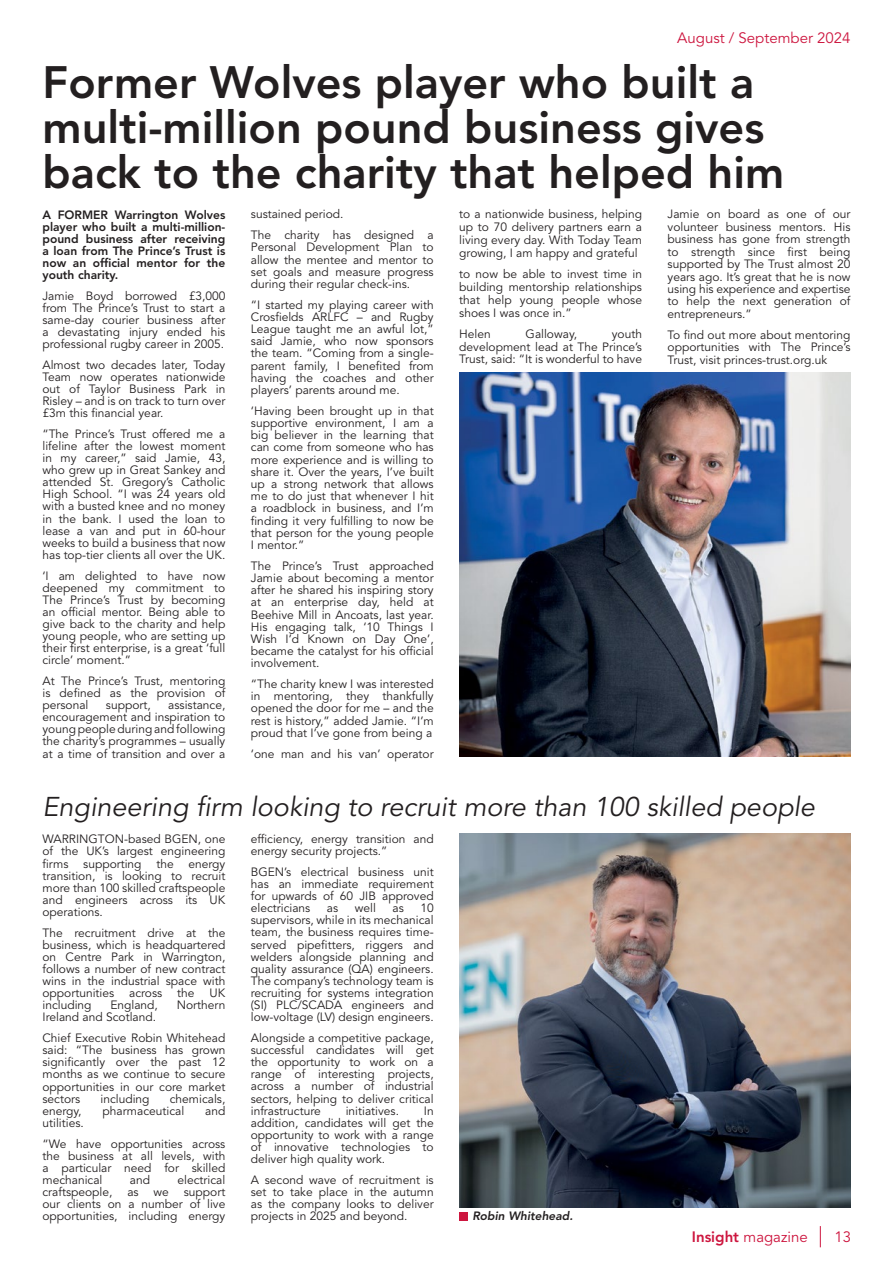
<style>
.page{position:relative;width:893px;height:1263px;background:#fff}
.page>*{position:absolute;margin:0;border:0;box-sizing:border-box;transform-origin:0 0}
.t1{font:800 45px/45px "Avenir LT Std";color:#231f20}
.t2{font:italic 27px "Avenir LT Std";color:#231f20}
.t3{font:15px "Avenir LT Std";color:#cd163f}
.t4{font:12px/12.1px "Avenir LT Std";color:#231f20;text-align:justify}
.t5{font:800 12px/12.1px "Avenir LT Std";color:#231f20;text-align:justify}
.t6{font:italic 800 12px "Avenir LT Std";color:#231f20}
.s1{font-weight:800}
</style>
<div class="page">
<svg style="left:820px;top:1226px;width:1px;height:21px"></svg>
<div style="left:459px;top:1212px;width:9px;height:8px;background:#cd163f"></div>
<img style="left:459px;top:372px;width:391px;height:385px">
<img style="left:459px;top:834px;width:391px;height:374px">
<p class="t3" style="left:677px;top:29px;width:175px">August / September 2024</p>
<h1 class="t1" style="left:43px;top:60px;width:743px">Former Wolves player who built a multi-million pound business gives back to the charity that helped him</h1>
<p class="t5" style="left:43px;top:208px;width:184px">A FORMER Warrington Wolves player who built a multi-million&shy;pound business after receiving a loan from The Prince’s Trust is now an official mentor for the youth charity.</p>
<p class="t4" style="left:43px;top:290px;width:184px">Jamie Boyd borrowed £3,000 from The Prince’s Trust to start a same-day courier business after a devastating injury ended his professional rugby career in 2005.</p>
<p class="t4" style="left:43px;top:359px;width:184px">Almost two decades later, Today Team now operates nationwide out of Taylor Business Park in Risley – and is on track to turn over £3m this financial year.</p>
<p class="t4" style="left:43px;top:428px;width:184px">“The Prince’s Trust offered me a lifeline after the lowest moment in my career,” said Jamie, 43, who grew up in Great Sankey and attended St. Gregory’s Catholic High School. “I was 24 years old with a busted knee and no money in the bank. I used the loan to lease a van and put in 60-hour weeks to build a business that now has top-tier clients all over the UK.</p>
<p class="t4" style="left:43px;top:570px;width:184px">‘I am delighted to have now deepened my commitment to The Prince’s Trust by becoming an official mentor. Being able to give back to the charity and help young people, who are setting up their first enterprise, is a great ‘full circle’ moment.”</p>
<p class="t4" style="left:43px;top:675px;width:184px">At The Prince’s Trust, mentoring is defined as the provision of personal</p>
<p class="t4" style="left:668px;top:208px;width:184px">Jamie on board as one of our volunteer business mentors. His business has gone from strength to strength since first being supported by The Trust almost 20 years ago. It’s great that he is now using his experience and expertise to help the next generation of entrepreneurs.”</p>
<p class="t4" style="left:668px;top:329px;width:184px">To find out more about mentoring opportunities with The Prince’s Trust, visit princes-trust.org.uk</p>
<p class="t4" style="left:251px;top:204px;width:184px;line-height:20.7px">sustained period.<br>The charity has designed a</p>
<p class="t4" style="left:251px;top:241px;width:184px">Personal Development Plan to allow the mentee and mentor to set goals and measure progress during their regular check-ins.</p>
<p class="t4" style="left:251px;top:299px;width:184px">“I started my playing career with Crosfields ARLFC – and Rugby League taught me an awful lot,” said Jamie, who now sponsors the team. “Coming from a single&shy;parent family, I benefited from having the coaches and other players’ parents around me.</p>
<p class="t4" style="left:251px;top:405px;width:184px">‘Having been brought up in that supportive environment, I am a big believer in the learning that can come from someone who has more experience and is willing to share it. Over the years, I’ve built up a strong network that allows me to do just that whenever I hit a roadblock in business, and I’m finding it very fulfilling to now be that person for the young people I mentor.”</p>
<p class="t4" style="left:251px;top:560px;width:184px">The Prince’s Trust approached Jamie about becoming a mentor after he shared his inspiring story at an enterprise day, held at Beehive Mill in Ancoats, last year.<br>His engaging talk, ‘10 Things I Wish I’d Known on Day One’, became the catalyst for his official involvement.</p>
<p class="t4" style="left:251px;top:678px;width:184px">“The charity knew I was interested in mentoring, they thankfully opened the door for me – and the rest is history,” added Jamie. “I’m proud that I’ve gone from being a</p>
<p class="t4" style="left:251px;top:748px;width:184px">‘one man and his van’ operator</p>
<p class="t4" style="left:459px;top:208px;width:184px;line-height:12.8px">to a nationwide business, helping up to 70 delivery partners earn a living every day. With Today Team growing, I am happy and grateful</p>
<p class="t4" style="left:459px;top:268px;width:184px;line-height:12.8px">to now be able to invest time in building mentorship relationships that help young people whose shoes I was once in.”</p>
<p class="t4" style="left:459px;top:328px;width:33px">Helen</p>
<p class="t4" style="left:526px;top:328px;width:53px">Galloway,</p>
<p class="t4" style="left:459px;top:328px;width:184px;line-height:12.8px;text-indent:153px">youth development lead at The Prince’s Trust, said: “It is wonderful to have</p>
<p class="t4" style="left:43px;top:699px;width:184px;text-indent:126px">assistance, encouragement and inspiration to young people during and following the charity’s programmes – usually at a time of transition and over a</p>
<p class="t4" style="left:106px;top:699px;width:46px">support,</p>
<h2 class="t2" style="left:43px;top:792px;width:774px">Engineering firm looking to recruit more than 100 skilled people</h2>
<p class="t4" style="left:43px;top:833px;width:184px">WARRINGTON-based BGEN, one of the UK’s largest engineering firms supporting the energy transition, is looking to recruit more than 100 skilled craftspeople and engineers across its UK operations.</p>
<p class="t4" style="left:43px;top:927px;width:184px">The recruitment drive at the business, which is headquartered on Centre Park in Warrington, follows a number of new contract wins in the industrial space with opportunities across the UK including</p>
<p class="t4" style="left:110px;top:999px;width:49px">England,</p>
<p class="t4" style="left:177px;top:999px;width:50px">Northern</p>
<p class="t4" style="left:43px;top:1007px;width:184px;line-height:20.7px">Ireland and Scotland.<br>Chief Executive Robin Whitehead</p>
<p class="t4" style="left:43px;top:1044px;width:184px">said: “The business has grown significantly over the past 12 months as we continue to secure opportunities in our core market sectors</p>
<p class="t4" style="left:100px;top:1093px;width:51px">including</p>
<p class="t4" style="left:170px;top:1093px;width:57px">chemicals,</p>
<p class="t4" style="left:43px;top:1105px;width:41px">energy,</p>
<p class="t4" style="left:102px;top:1105px;width:83px">pharmaceutical</p>
<p class="t4" style="left:205px;top:1105px;width:22px">and</p>
<p class="t4" style="left:43px;top:1113px;width:184px;line-height:20.7px">utilities.<br>“We have opportunities across</p>
<p class="t4" style="left:43px;top:1150px;width:184px">the business at all levels, with a particular need for skilled mechanical</p>
<p class="t4" style="left:43px;top:1174px;width:184px;text-indent:135px">electrical craftspeople, as we support our clients on a number of live opportunities, including energy</p>
<p class="t4" style="left:130px;top:1174px;width:22px">and</p>
<p class="t4" style="left:251px;top:833px;width:184px">efficiency, energy transition and energy security projects.”</p>
<p class="t4" style="left:251px;top:866px;width:184px">BGEN’s electrical business unit has an immediate requirement for upwards of 60 JIB approved electricians</p>
<p class="t4" style="left:327px;top:902px;width:13px">as</p>
<p class="t4" style="left:355px;top:902px;width:23px">well</p>
<p class="t4" style="left:392px;top:902px;width:13px">as</p>
<p class="t4" style="left:251px;top:902px;width:184px;text-indent:169px">10 supervisors, while in its mechanical team, the business requires time&shy;served pipefitters, riggers and welders alongside planning and quality assurance (QA) engineers.<br>The company’s technology team is recruiting for systems integration (SI) PLC/SCADA engineers and low-voltage (LV) design engineers.</p>
<p class="t4" style="left:251px;top:1032px;width:184px">Alongside a competitive package, successful candidates will get the opportunity to work on a range of interesting projects, across a number of industrial sectors, helping to deliver critical infrastructure</p>
<p class="t4" style="left:251px;top:1105px;width:184px;text-indent:173px">In addition, candidates will get the opportunity to work with a range of innovative technologies to deliver high quality work.</p>
<p class="t4" style="left:251px;top:1174px;width:184px">A second wave of recruitment is set to take place in the autumn as the company looks to deliver projects in 2025 and beyond.</p>
<p class="t4" style="left:346px;top:1105px;width:55px">initiatives.</p>
<p class="t6" style="left:472px;top:1209px;width:102px">Robin Whitehead.</p>
<p class="t3" style="left:692px;top:1228px;width:117px"><span class="s1">Insight</span> magazine</p>
<p class="t3" style="left:834px;top:1228px;width:18px">13</p>
</div>
